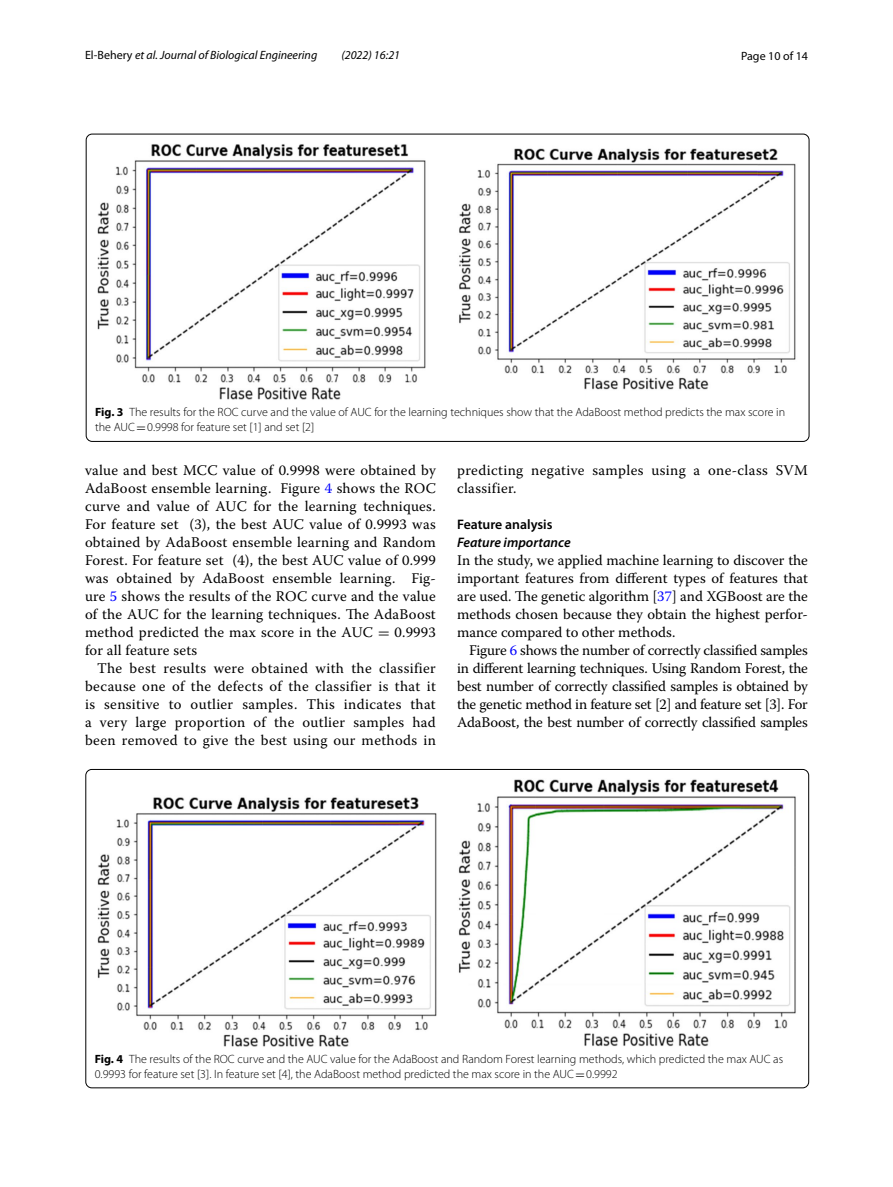
<style>
.page{position:relative;width:893px;height:1187px;background:#fff}
.page>*{position:absolute;margin:0;border:0;box-sizing:border-box;transform-origin:0 0}
.t1{font:14.7px/18px "Warnock Pro";letter-spacing:.015em;color:#000;text-align:justify}
.t2{font:italic 600 13.8px "Myriad Pro";color:#000}
.t3{font:600 13.8px "Myriad Pro";color:#000}
.t4{font:300 12px/15px "Myriad Pro";color:#000}
.t5{font:italic 12px "Myriad Pro";color:#000}
.t6{font:12px "Myriad Pro";color:#000}
.s1{font-style:normal}
.s2{font-weight:700}
.s3{font-family:"MTSY";font-weight:400}
.s4{color:#00f}
.s5{font-family:"MTSY"}
</style>
<div class="page">
<img style="left:97px;top:144px;width:699px;height:256px">
<img style="left:97px;top:779px;width:699px;height:268px">
<p class="t5" style="left:85px;top:48px;width:234px"><span class="s1">El‑Behery</span> et al. Journal of Biological Engineering</p>
<p class="t5" style="left:341px;top:48px;width:60px">(2022) 16:21</p>
<p class="t6" style="left:741px;top:48px;width:68px">Page 10 of 14</p>
<p class="t4" style="left:95px;top:405px;width:691px"><span class="s2">Fig. 3</span> The results for the ROC curve and the value of AUC for the learning techniques show that the AdaBoost method predicts the max score in the AUC<span class="s3">=</span>0.9998 for feature set [1] and set [2]</p>
<p class="t1" style="left:85px;top:461px;width:352px">value and best MCC value of 0.9998 were obtained by AdaBoost ensemble learning. Figure <span class="s4">4</span> shows the ROC curve and value of AUC for the learning techniques.<br>For feature set (3), the best AUC value of 0.9993 was obtained by AdaBoost ensemble learning and Random Forest. For feature set (4), the best AUC value of 0.999 was obtained by AdaBoost ensemble learning. Fig&shy;ure <span class="s4">5</span> shows the results of the ROC curve and the value of the AUC for the learning techniques. The AdaBoost method predicted the max score in the AUC <span class="s5">=</span> 0.9993 for all feature sets</p>
<p class="t1" style="left:85px;top:659px;width:352px;text-indent:12px">The best results were obtained with the classifier because one of the defects of the classifier is that it is sensitive to outlier samples. This indicates that a very large proportion of the outlier samples had been removed to give the best using our methods in</p>
<p class="t1" style="left:457px;top:461px;width:352px">predicting negative samples using a one-class SVM classifier.</p>
<p class="t3" style="left:457px;top:515px;width:97px">Feature analysis</p>
<p class="t2" style="left:457px;top:533px;width:115px">Feature importance</p>
<p class="t1" style="left:457px;top:551px;width:352px">In the study, we applied machine learning to discover the important features from different types of features that are used. The genetic algorithm [<span class="s4">37</span>] and XGBoost are the methods chosen because they obtain the highest perfor&shy;mance compared to other methods.</p>
<p class="t1" style="left:457px;top:641px;width:352px;text-indent:12px">Figure <span class="s4">6</span> shows the number of correctly classified samples in different learning techniques. Using Random Forest, the best number of correctly classified samples is obtained by the genetic method in feature set [2] and feature set [3]. For AdaBoost, the best number of correctly classified samples</p>
<p class="t4" style="left:95px;top:1051px;width:690px"><span class="s2">Fig. 4</span> The results of the ROC curve and the AUC value for the AdaBoost and Random Forest learning methods, which predicted the max AUC as<br>0.9993 for feature set [3]. In feature set [4], the AdaBoost method predicted the max score in the AUC<span class="s3">=</span>0.9992</p>
</div>
